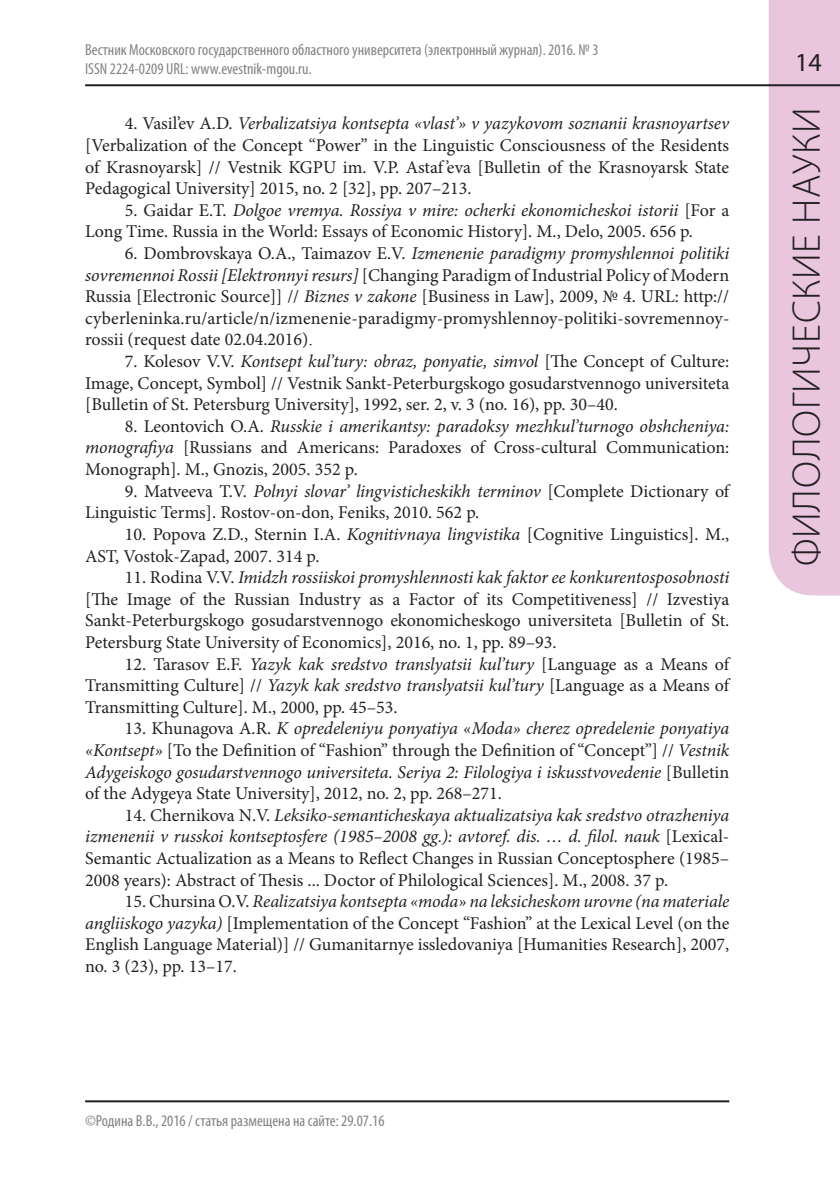
<style>
.page{position:relative;width:840px;height:1191px;background:#fff}
.page>*{position:absolute;margin:0;border:0;box-sizing:border-box;transform-origin:0 0}
.t1{font:300 40px "Myriad Pro";letter-spacing:.02em;color:#231f20}
.t2{font:26px "Myriad Pro";color:#231f20}
.Литература{font:18px/21.6px "Minion Pro";color:#231f20;text-align:justify}
.Литература-2{font:italic 18px/21.6px "Minion Pro";letter-spacing:-.005em;color:#231f20;text-align:justify}
.t3{font:condensed 16px/19.2px "Myriad Pro";color:#808285}
.s1{font-style:italic}
.s2{font-family:"Times New Roman"}
.s3{font-style:normal}
</style>
<div class="page">
<div style="left:768px;top:0;width:71px;height:595px;background:#e9c5de"></div>
<hr style="left:85px;top:84px;width:754px;height:2px;background:#231f20">
<hr style="left:85px;top:1100px;width:644px;height:2px;background:#231f20">
<p class="t3" style="left:85px;top:39px;width:514px">Вестник Московского государственного областного университета (электронный журнал). 2016. № 3<br>ISSN 2224-0209 URL: www.evestnik-mgou.ru.</p>
<p class="Литература" style="left:85px;top:113px;width:645px;text-indent:40px">4. Vasil’ev A.D. <span class="s1">Verbalizatsiya kontsepta «vlast’» v yazykovom soznanii krasnoyartsev </span>[Verbalization of the Concept “Power” in the Linguistic Consciousness of the Residents of Krasnoyarsk] // Vestnik KGPU im. V.P. Astaf ’eva [Bulletin of the Krasnoyarsk State Pedagogical University] 2015, no. 2 [32], pp. 207–213.</p>
<p class="Литература" style="left:85px;top:199px;width:645px;text-indent:40px">5. Gaidar E.T. <span class="s1">Dolgoe vremya. Rossiya v mire: ocherki ekonomicheskoi istorii</span> [For a<br>Long Time. Russia in the World: Essays of Economic History]. M., Delo, 2005. 656 p.</p>
<p class="Литература" style="left:85px;top:242px;width:645px;text-indent:40px">6. Dombrovskaya O.A., Taimazov E.V. <span class="s1">Izmenenie paradigmy promyshlennoi politiki sovremennoi Rossii [Elektronnyi resurs]</span> [Changing Paradigm of Industrial Policy of Modern Russia [Electronic Source]] // <span class="s1">Biznes v zakone</span> [Business in Law], 2009, № 4. URL: http:// cyberleninka.ru/article/n/izmenenie-paradigmy-promyshlennoy-politiki-sovremennoy&shy;rossii (request date 02.04.2016)<span class="s2">.</span></p>
<p class="Литература" style="left:85px;top:350px;width:645px;text-indent:40px">7. Kolesov V.V. <span class="s1">Kontsept kul’tury: obraz, ponyatie, simvol</span> [The Concept of Culture:<br>Image, Concept, Symbol] // Vestnik Sankt-Peterburgskogo gosudarstvennogo universiteta [Bulletin of St. Petersburg University], 1992, ser. 2, v. 3 (no. 16), pp. 30–40.</p>
<p class="Литература" style="left:85px;top:415px;width:645px;text-indent:40px">8. Leontovich O.A. <span class="s1">Russkie i amerikantsy: paradoksy mezhkul’turnogo obshcheniya: monografiya</span> [Russians and Americans: Paradoxes of Cross-cultural Communication:<br>Monograph]. M., Gnozis, 2005. 352 p.</p>
<p class="Литература" style="left:85px;top:480px;width:645px;text-indent:40px">9. Matveeva T.V. <span class="s1">Polnyi slovar’ lingvisticheskikh terminov</span> [Complete Dictionary of<br>Linguistic Terms]. Rostov-on-don, Feniks, 2010. 562 p.</p>
<p class="Литература" style="left:85px;top:523px;width:645px;text-indent:40px">10. Popova Z.D., Sternin I.A. <span class="s1">Kognitivnaya lingvistika</span> [Cognitive Linguistics]. M.,<br>AST, Vostok-Zapad, 2007. 314 p.</p>
<p class="Литература" style="left:85px;top:566px;width:645px;text-indent:40px">11. Rodina V.V. <span class="s1">Imidzh rossiiskoi promyshlennosti kak faktor ee konkurentosposobnosti </span>[The Image of the Russian Industry as a Factor of its Competitiveness] // Izvestiya Sankt-Peterburgskogo gosudarstvennogo ekonomicheskogo universiteta [Bulletin of St.<br>Petersburg State University of Economics], 2016, no. 1, pp. 89–93.</p>
<p class="Литература" style="left:85px;top:653px;width:645px;text-indent:40px">12. Tarasov E.F. <span class="s1">Yazyk kak sredstvo translyatsii kul’tury</span> [Language as a Means of Transmitting Culture] // <span class="s1">Yazyk kak sredstvo translyatsii kul’tury</span> [Language as a Means of Transmitting Culture]. M., 2000, pp. 45–53.</p>
<p class="Литература-2" style="left:85px;top:718px;width:645px;text-indent:40px"><span class="s3">13. Khunagova A.R.</span> K opredeleniyu ponyatiya «Moda» cherez opredelenie ponyatiya «Kontsept» <span class="s3">[To the Definition of “Fashion” through the Definition of “Concept”] //</span> Vestnik Adygeiskogo gosudarstvennogo universiteta. Seriya 2: Filologiya i iskusstvovedenie <span class="s3">[Bulletin of the Adygeya State University], 2012, no. 2, pp. 268–271.</span></p>
<p class="Литература" style="left:85px;top:804px;width:645px;text-indent:40px">14. Chernikova N.V. <span class="s1">Leksiko-semanticheskaya aktualizatsiya kak sredstvo otrazheniya izmenenii v russkoi kontseptosfere (1985–2008 gg.): avtoref. dis. … d. filol. nauk</span> [Lexical-Semantic Actualization as a Means to Reflect Changes in Russian Conceptosphere (1985– 2008 years): Abstract of Thesis ... Doctor of Philological Sciences]. M., 2008. 37 p.</p>
<p class="Литература" style="left:85px;top:890px;width:645px;text-indent:40px">15. Chursina O.V. <span class="s1">Realizatsiya kontsepta «moda» na leksicheskom urovne (na materiale angliiskogo yazyka)</span> [Implementation of the Concept “Fashion” at the Lexical Level (on the English Language Material)] // Gumanitarnye issledovaniya [Humanities Research], 2007, no. 3 (23), pp. 13–17.</p>
<p class="t3" style="left:85px;top:1111px;width:301px">©Родина В.В., 2016 / статья размещена на сайте: 29.07.16</p>
<h2 class="t2" style="left:794px;top:47px;width:28px">14</h2>
<h1 class="t1" style="left:782px;top:566px;width:461px;rotate:-90deg">ФИЛОЛОГИЧЕСКИЕ НАУКИ</h1>
</div>
